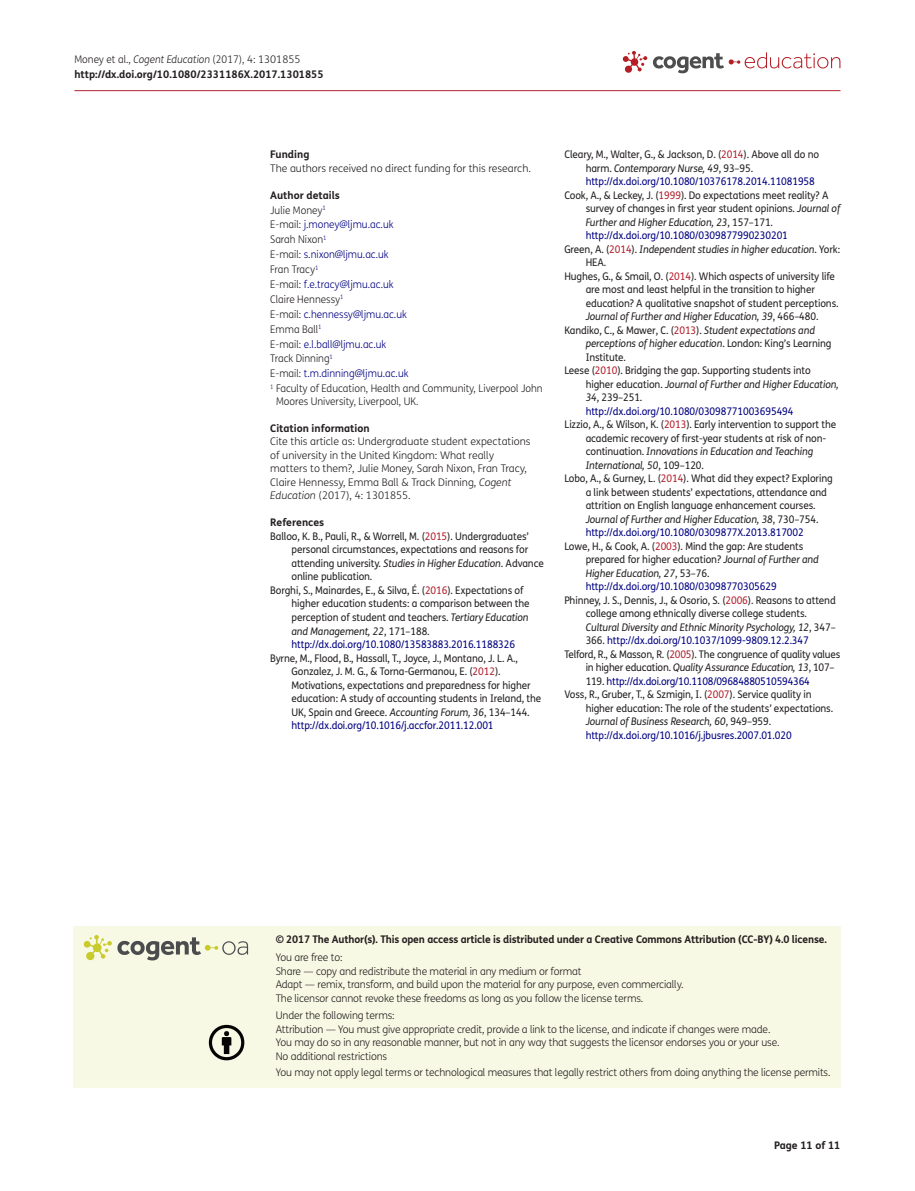
<style>
.page{position:relative;width:915px;height:1191px;background:#fff}
.page>*{position:absolute;margin:0;border:0;box-sizing:border-box;transform-origin:0 0}
.t1{font:10.5px/13.5px "FS Me Pro";letter-spacing:-.01em;color:#231f20;scale:.95 1}
.t2{font:300 10.5px/13.5px "FS Me Pro";letter-spacing:-.015em;color:#231f20}
.t3{font:italic 10.5px "FS Me Pro";letter-spacing:-.01em;color:#231f20;scale:.95 1}
.t4{font:10.5px "FS Me Pro";letter-spacing:-.01em;color:#000080;scale:.95 1}
.t5{font:300 10.5px/14.9px "FS Me Pro";letter-spacing:-.015em;color:#231f20;scale:.95 1}
.t6{font:700 10.5px/15px "FS Me Pro";letter-spacing:-.015em;color:#231f20}
.s1{font-weight:300}
.s2{font-weight:300;font-style:italic}
.s3{font-weight:700}
.s4{color:#000080}
.s5{font-style:italic}
.s6{color:#b3202d}
.s7{font-style:normal}
.s8{font-style:normal;color:#b3202d}
.s9{color:#231f20}
</style>
<div class="page">
<hr style="left:74px;top:90px;width:766px;height:1px;background:#b3202d">
<svg style="left:622px;top:51px;width:218px;height:22px"></svg>
<svg style="left:84px;top:935px;width:164px;height:25px;background:#d1d2b9"></svg>
<svg style="left:209px;top:1024px;width:35px;height:36px"></svg>
<p class="t6" style="left:74px;top:51px;width:251px"><span class="s1">Money et al.,</span> <span class="s2">Cogent Education</span> <span class="s1">(2017), 4: 1301855 </span>http://dx.doi.org/10.1080/2331186X.2017.1301855</p>
<p class="t6" style="left:270px;top:146px;width:41px">Funding</p>
<p class="t2" style="left:270px;top:161px;width:262px">The authors received no direct funding for this research.</p>
<p class="t5" style="left:270px;top:187px;width:288px"><span class="s3">Author details<br></span>Julie Money<sup>1<br></sup>E-mail: <span class="s4">j.money@ljmu.ac.uk<br></span>Sarah Nixon<sup>1<br></sup>E-mail: <span class="s4">s.nixon@ljmu.ac.uk<br></span>Fran Tracy<sup>1<br></sup>E-mail: <span class="s4">f.e.tracy@ljmu.ac.uk<br></span>Claire Hennessy<sup>1<br></sup>E-mail: <span class="s4">c.hennessy@ljmu.ac.uk<br></span>Emma Ball<sup>1<br></sup>E-mail: <span class="s4">e.l.ball@ljmu.ac.uk<br></span>Track Dinning<sup>1<br></sup>E-mail: <span class="s4">t.m.dinning@ljmu.ac.uk<br></span><sup>1</sup> Faculty of Education, Health and Community, Liverpool John</p>
<p class="t5" style="left:276px;top:393px;width:151px">Moores University, Liverpool, UK.</p>
<p class="t6" style="left:270px;top:420px;width:101px">Citation information</p>
<p class="t2" style="left:270px;top:435px;width:262px">Cite this article as: Undergraduate student expectations of university in the United Kingdom: What really matters to them?, Julie Money, Sarah Nixon, Fran Tracy, Claire Hennessy, Emma Ball &amp; Track Dinning, <span class="s5">Cogent Education</span> (2017), 4: 1301855.</p>
<p class="t6" style="left:270px;top:515px;width:56px">References</p>
<p class="t1" style="left:270px;top:529px;width:273px">Balloo, K. B., Pauli, R., &amp; Worrell, M. (<span class="s6">2015</span>). Undergraduates’</p>
<p class="t1" style="left:291px;top:543px;width:250px">personal circumstances, expectations and reasons for</p>
<p class="t1" style="left:291px;top:556px;width:267px">attending university. <span class="s5">Studies in Higher Education</span>. Advance</p>
<p class="t1" style="left:291px;top:570px;width:87px">online publication.</p>
<p class="t1" style="left:270px;top:583px;width:268px">Borghi, S., Mainardes, E., &amp; Silva, É. (<span class="s6">2016</span>). Expectations of</p>
<p class="t1" style="left:291px;top:597px;width:252px">higher education students: a comparison between the</p>
<p class="t1" style="left:291px;top:610px;width:251px">perception of student and teachers. <span class="s5">Tertiary Education</span></p>
<p class="t3" style="left:291px;top:623px;width:147px">and Management, 22<span class="s7">, 171–188.</span></p>
<p class="t4" style="left:291px;top:637px;width:237px">http://dx.doi.org/10.1080/13583883.2016.1188326</p>
<p class="t1" style="left:291px;top:651px;width:264px;text-indent:-21px">Byrne, M., Flood, B., Hassall, T., Joyce, J., Montano, J. L. A., Gonzalez, J. M. G., &amp; Torna-Germanou, E. (<span class="s6">2012</span>).<br>Motivations, expectations and preparedness for higher education: A study of accounting students in Ireland, the UK, Spain and Greece. <span class="s5">Accounting Forum, 36</span>, 134–144. <span class="s4">http://dx.doi.org/10.1016/j.accfor.2011.12.001</span></p>
<p class="t1" style="left:564px;top:147px;width:269px">Cleary, M., Walter, G., &amp; Jackson, D. (<span class="s6">2014</span>). Above all do no</p>
<p class="t3" style="left:585px;top:161px;width:178px"><span class="s7">harm.</span> Contemporary Nurse, 49<span class="s7">, 93–95.</span></p>
<p class="t4" style="left:585px;top:174px;width:243px">http://dx.doi.org/10.1080/10376178.2014.11081958</p>
<p class="t1" style="left:564px;top:188px;width:279px">Cook, A., &amp; Leckey, J. (<span class="s6">1999</span>). Do expectations meet reality? A</p>
<p class="t1" style="left:585px;top:201px;width:269px">survey of changes in first year student opinions. <span class="s5">Journal of</span></p>
<p class="t3" style="left:585px;top:215px;width:199px">Further and Higher Education, 23<span class="s7">, 157–171.</span></p>
<p class="t4" style="left:585px;top:228px;width:214px">http://dx.doi.org/10.1080/0309877990230201</p>
<p class="t3" style="left:564px;top:242px;width:291px"><span class="s7">Green, A. (</span><span class="s8">2014</span><span class="s7">).</span> Independent studies in higher education<span class="s7">. York:</span></p>
<p class="t1" style="left:585px;top:255px;width:23px">HEA.</p>
<p class="t1" style="left:564px;top:269px;width:286px">Hughes, G., &amp; Smail, O. (<span class="s6">2014</span>). Which aspects of university life</p>
<p class="t1" style="left:585px;top:282px;width:243px">are most and least helpful in the transition to higher</p>
<p class="t1" style="left:585px;top:296px;width:267px">education? A qualitative snapshot of student perceptions.</p>
<p class="t3" style="left:585px;top:309px;width:246px">Journal of Further and Higher Education, 39<span class="s7">, 466–480.</span></p>
<p class="t1" style="left:564px;top:323px;width:265px">Kandiko, C., &amp; Mawer, C. (<span class="s6">2013</span>). <span class="s5">Student expectations and</span></p>
<p class="t3" style="left:585px;top:336px;width:260px">perceptions of higher education<span class="s7">. London: King’s Learning</span></p>
<p class="t1" style="left:585px;top:350px;width:44px">Institute.</p>
<p class="t1" style="left:564px;top:364px;width:261px">Leese (<span class="s6">2010</span>). Bridging the gap. Supporting students into</p>
<p class="t3" style="left:585px;top:377px;width:268px"><span class="s7">higher education.</span> Journal of Further and Higher Education,</p>
<p class="t1" style="left:585px;top:391px;width:61px"><span class="s5">34</span>, 239–251.</p>
<p class="t4" style="left:585px;top:404px;width:220px">http://dx.doi.org/10.1080/03098771003695494</p>
<p class="t1" style="left:564px;top:417px;width:287px">Lizzio, A., &amp; Wilson, K. (<span class="s6">2013</span>). Early intervention to support the</p>
<p class="t1" style="left:585px;top:431px;width:254px">academic recovery of first-year students at risk of non-</p>
<p class="t3" style="left:585px;top:444px;width:241px"><span class="s7">continuation.</span> Innovations in Education and Teaching</p>
<p class="t3" style="left:585px;top:458px;width:126px">International, 50<span class="s7">, 109–120.</span></p>
<p class="t1" style="left:564px;top:471px;width:284px">Lobo, A., &amp; Gurney, L. (<span class="s6">2014</span>). What did they expect? Exploring</p>
<p class="t1" style="left:585px;top:485px;width:255px">a link between students’ expectations, attendance and</p>
<p class="t1" style="left:585px;top:498px;width:243px">attrition on English language enhancement courses.</p>
<p class="t3" style="left:585px;top:512px;width:246px">Journal of Further and Higher Education, 38<span class="s7">, 730–754.</span></p>
<p class="t4" style="left:585px;top:525px;width:231px">http://dx.doi.org/10.1080/0309877X.2013.817002</p>
<p class="t1" style="left:564px;top:539px;width:253px">Lowe, H., &amp; Cook, A. (<span class="s6">2003</span>). Mind the gap: Are students</p>
<p class="t1" style="left:585px;top:552px;width:247px">prepared for higher education? <span class="s5">Journal of Further and</span></p>
<p class="t3" style="left:585px;top:566px;width:132px">Higher Education, 27<span class="s7">, 53–76.</span></p>
<p class="t4" style="left:585px;top:579px;width:202px">http://dx.doi.org/10.1080/03098770305629</p>
<p class="t1" style="left:564px;top:593px;width:287px">Phinney, J. S., Dennis, J., &amp; Osorio, S. (<span class="s6">2006</span>). Reasons to attend</p>
<p class="t1" style="left:585px;top:606px;width:234px">college among ethnically diverse college students.</p>
<p class="t3" style="left:585px;top:620px;width:264px">Cultural Diversity and Ethnic Minority Psychology, 12<span class="s7">, 347–</span></p>
<p class="t4" style="left:585px;top:633px;width:236px"><span class="s9">366.</span> http://dx.doi.org/10.1037/1099-9809.12.2.347</p>
<p class="t1" style="left:564px;top:647px;width:292px">Telford, R., &amp; Masson, R. (<span class="s6">2005</span>). The congruence of quality values</p>
<p class="t3" style="left:585px;top:660px;width:263px"><span class="s7">in higher education.</span> Quality Assurance Education, 13<span class="s7">, 107–</span></p>
<p class="t4" style="left:585px;top:674px;width:237px"><span class="s9">119.</span> http://dx.doi.org/10.1108/09684880510594364</p>
<p class="t1" style="left:564px;top:687px;width:261px">Voss, R., Gruber, T., &amp; Szmigin, I. (<span class="s6">2007</span>). Service quality in</p>
<p class="t1" style="left:585px;top:701px;width:262px">higher education: The role of the students’ expectations.</p>
<p class="t3" style="left:585px;top:714px;width:197px">Journal of Business Research, 60<span class="s7">, 949–959.</span></p>
<p class="t4" style="left:585px;top:728px;width:218px">http://dx.doi.org/10.1016/j.jbusres.2007.01.020</p>
<p class="t6" style="left:276px;top:931px;width:552px">© 2017 The Author(s). This open access article is distributed under a Creative Commons Attribution (CC-BY) 4.0 license.</p>
<p class="t2" style="left:276px;top:950px;width:409px">You are free to:<br>Share — copy and redistribute the material in any medium or format<br>Adapt — remix, transform, and build upon the material for any purpose, even commercially.<br>The licensor cannot revoke these freedoms as long as you follow the license terms.</p>
<p class="t2" style="left:276px;top:1008px;width:505px">Under the following terms:<br>Attribution — You must give appropriate credit, provide a link to the license, and indicate if changes were made.<br>You may do so in any reasonable manner, but not in any way that suggests the licensor endorses you or your use.<br>No additional restrictions</p>
<p class="t2" style="left:276px;top:1065px;width:556px">You may not apply legal terms or technological measures that legally restrict others from doing anything the license permits.</p>
<p class="t6" style="left:773px;top:1137px;width:68px">Page 11 of 11</p>
</div>
